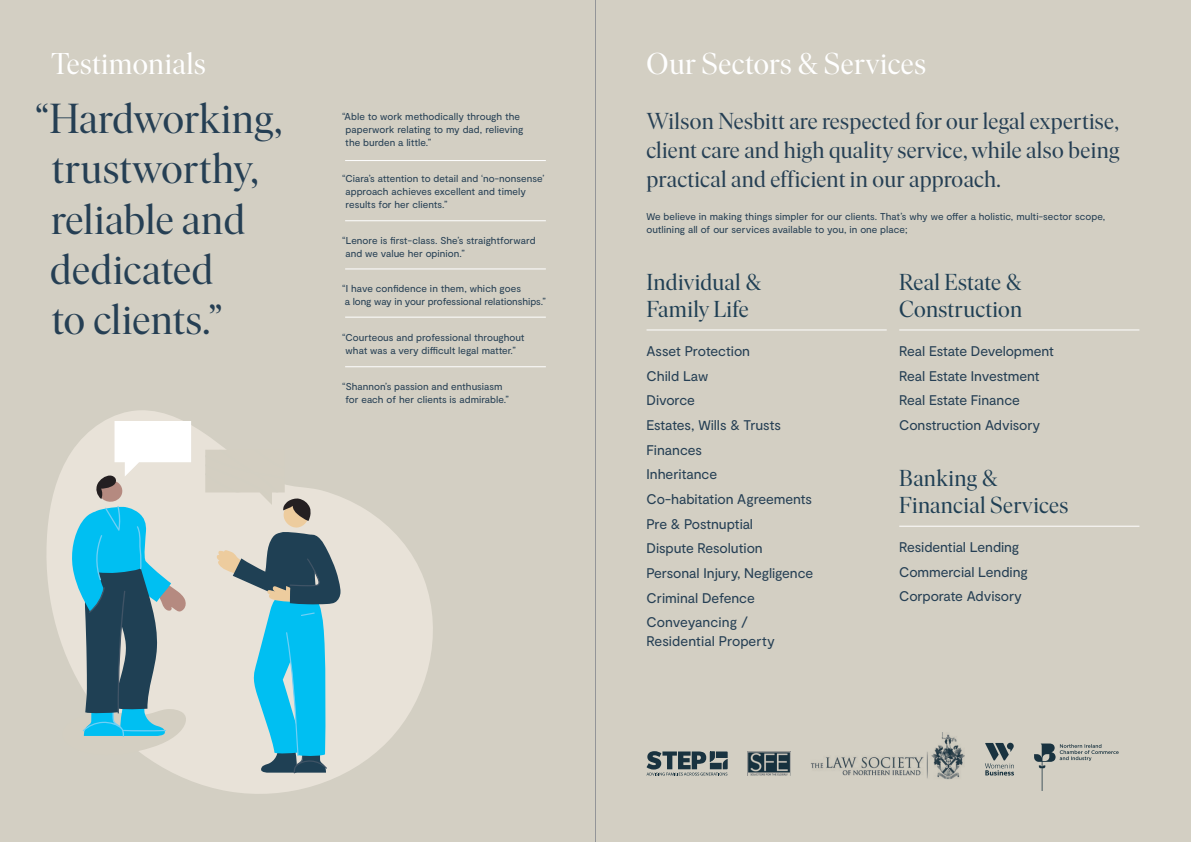
<style>
.page{position:relative;width:1191px;height:842px;background:#d3cfc3}
.page>*{position:absolute;margin:0;border:0;box-sizing:border-box;transform-origin:0 0}
.t1{font:41.9px/50.2px "Ivar Display";letter-spacing:.01em;color:#253f54}
.t2{font:30px "Ivar Display";letter-spacing:.02em;color:#fff}
.t3{font:23px/29px "Ivar Display";letter-spacing:.015em;color:#253f54;text-align:justify}
.t4{font:23px/27.6px "Ivar Display";letter-spacing:.015em;color:#1f3f54}
.t5{font:14px/24.7px "Moderat";letter-spacing:-.005em;color:#253f54}
.t6{font:10px/13px "Moderat";color:#253f54}
</style>
<div class="page">
<svg style="left:46px;top:410px;width:387px;height:384px"></svg>
<svg style="left:205px;top:450px;width:136px;height:323px;background:#9ac1c6"></svg>
<svg style="left:62px;top:421px;width:129px;height:337px;background:#99bac0"></svg>
<hr style="left:345px;top:160px;width:201px;height:1px;background:#fff">
<hr style="left:345px;top:220px;width:201px;height:1px;background:#fff">
<hr style="left:345px;top:269px;width:201px;height:1px;background:#fff">
<hr style="left:345px;top:317px;width:201px;height:1px;background:#fff">
<hr style="left:345px;top:366px;width:201px;height:1px;background:#fff">
<img style="left:747px;top:751px;width:43px;height:24px">
<svg style="left:646px;top:751px;width:81px;height:24px"></svg>
<svg style="left:1034px;top:743px;width:84px;height:48px"></svg>
<svg style="left:985px;top:743px;width:29px;height:32px"></svg>
<hr style="left:595px;top:0;width:1px;height:842px;background:#939598">
<img style="left:811px;top:732px;width:154px;height:47px">
<hr style="left:646px;top:330px;width:240px;height:1px;background:#fff">
<hr style="left:899px;top:330px;width:240px;height:1px;background:#fff">
<hr style="left:899px;top:526px;width:240px;height:1px;background:#fff">
<h2 class="t2" style="left:51px;top:47px;width:156px">Testimonials</h2>
<h1 class="t1" style="left:50px;top:95px;width:233px;text-indent:-14px">“Hardworking, trustworthy, reliable and dedicated<br>to clients.”</h1>
<p class="t6" style="left:345px;top:110px;width:180px;text-indent:-3px">“Able to work methodically through the paperwork relating to my dad, relieving the burden a little.”</p>
<p class="t6" style="left:345px;top:172px;width:200px;text-indent:-3px">“Ciara’s attention to detail and ‘no-nonsense’ approach achieves excellent and timely results for her clients.”</p>
<p class="t6" style="left:345px;top:234px;width:192px;text-indent:-3px">“Lenore is first-class. She’s straightforward and we value her opinion.”</p>
<p class="t6" style="left:342px;top:282px;width:205px">“I have confidence in them, which goes<br>a long way in your professional relationships.”</p>
<p class="t6" style="left:342px;top:331px;width:184px;text-align:center">“Courteous and professional throughout what was a very difficult legal matter.”</p>
<p class="t6" style="left:345px;top:380px;width:165px;text-indent:-3px">“Shannon’s passion and enthusiasm for each of her clients is admirable.”</p>
<h2 class="t2" style="left:646px;top:47px;width:281px">Our Sectors &amp; Services</h2>
<h3 class="t3" style="left:646px;top:107px;width:474px">Wilson Nesbitt are respected for our legal expertise, client care and high quality service, while also being practical and efficient in our approach.</h3>
<p class="t6" style="left:646px;top:210px;width:460px">We believe in making things simpler for our clients. That’s why we offer a holistic, multi-sector scope, outlining all of our services available to you, in one place;</p>
<h3 class="t4" style="left:646px;top:268px;width:116px">Individual &amp;<br>Family Life</h3>
<h3 class="t5" style="left:646px;top:339px;width:168px">Asset Protection<br>Child Law<br>Divorce<br>Estates, Wills &amp; Trusts<br>Finances<br>Inheritance<br>Co-habitation Agreements<br>Pre &amp; Postnuptial<br>Dispute Resolution<br>Personal Injury, Negligence<br>Criminal Defence<br>Conveyancing /</h3>
<h3 class="t5" style="left:646px;top:629px;width:130px">Residential Property</h3>
<h3 class="t4" style="left:899px;top:268px;width:124px">Real Estate &amp;<br>Construction</h3>
<h3 class="t5" style="left:899px;top:339px;width:156px">Real Estate Development<br>Real Estate Investment<br>Real Estate Finance<br>Construction Advisory</h3>
<h3 class="t4" style="left:899px;top:464px;width:171px">Banking &amp;<br>Financial Services</h3>
<h3 class="t5" style="left:899px;top:535px;width:130px">Residential Lending<br>Commercial Lending<br>Corporate Advisory</h3>
</div>
